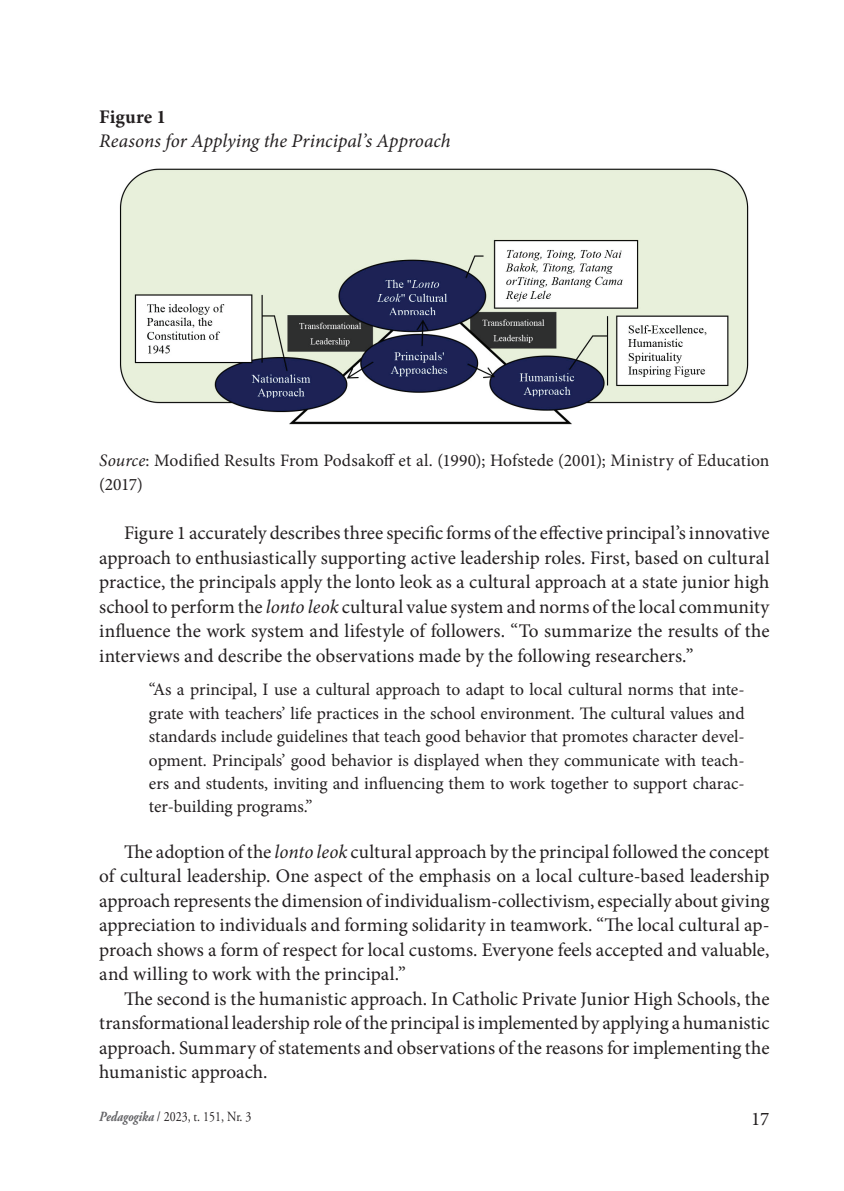
<style>
.page{position:relative;width:844px;height:1191px;background:#fff}
.page>*{position:absolute;margin:0;border:0;box-sizing:border-box;transform-origin:0 0}
.t1{font:19.25px/24.5px "Minion Pro";color:#231f20;text-align:justify}
.t2{font:italic 19.25px "Minion Pro";color:#231f20}
.t3{font:700 19.25px "Minion Pro";color:#231f20}
.t4{font:17.5px/23.4px "Minion Pro";color:#231f20}
.t5{font:14px "Adobe Garamond Pro";color:#231f20;scale:.85 1}
.s1{font-style:italic}
.s2{font-weight:700;font-style:italic;color:#636366}
</style>
<div class="page">
<img style="left:119px;top:168px;width:630px;height:257px">
<p class="t3" style="left:99px;top:103px;width:68px">Figure 1</p>
<p class="t2" style="left:99px;top:128px;width:353px">Reasons for Applying the Principal’s Approach</p>
<p class="t4" style="left:99px;top:448px;width:671px;line-height:24.5px"><span class="s1">Source</span>: Modified Results From Podsakoff et al. (1990); Hofstede (2001); Ministry of Education (2017)</p>
<p class="t1" style="left:99px;top:521px;width:671px;text-indent:25px">Figure 1 accurately describes three specific forms of the effective principal’s innovative approach to enthusiastically supporting active leadership roles. First, based on cultural practice, the principals apply the lonto leok as a cultural approach at a state junior high school to perform the <span class="s1">lonto leok</span> cultural value system and norms of the local community influence the work system and lifestyle of followers. “To summarize the results of the interviews and describe the observations made by the following researchers.”</p>
<p class="t4" style="left:149px;top:678px;width:597px;text-align:justify">“As a principal, I use a cultural approach to adapt to local cultural norms that inte&shy;grate with teachers’ life practices in the school environment. The cultural values and standards include guidelines that teach good behavior that promotes character devel&shy;opment. Principals’ good behavior is displayed when they communicate with teach&shy;ers and students, inviting and influencing them to work together to support charac&shy;ter-building programs.”</p>
<p class="t1" style="left:99px;top:839px;width:671px;text-indent:25px">The adoption of the <span class="s1">lonto leok</span> cultural approach by the principal followed the concept of cultural leadership. One aspect of the emphasis on a local culture-based leadership approach represents the dimension of individualism-collectivism, especially about giving appreciation to individuals and forming solidarity in teamwork. “The local cultural ap&shy;proach shows a form of respect for local customs. Everyone feels accepted and valuable, and willing to work with the principal.”</p>
<p class="t1" style="left:99px;top:986px;width:671px;text-indent:25px">The second is the humanistic approach. In Catholic Private Junior High Schools, the transformational leadership role of the principal is implemented by applying a humanistic approach. Summary of statements and observations of the reasons for implementing the humanistic approach.</p>
<p class="t5" style="left:99px;top:1108px;width:180px"><span class="s2">Pedagogika</span> / 2023, t. 151, Nr. 3</p>
<p class="t1" style="left:750px;top:1107px;width:20px">17</p>
</div>
